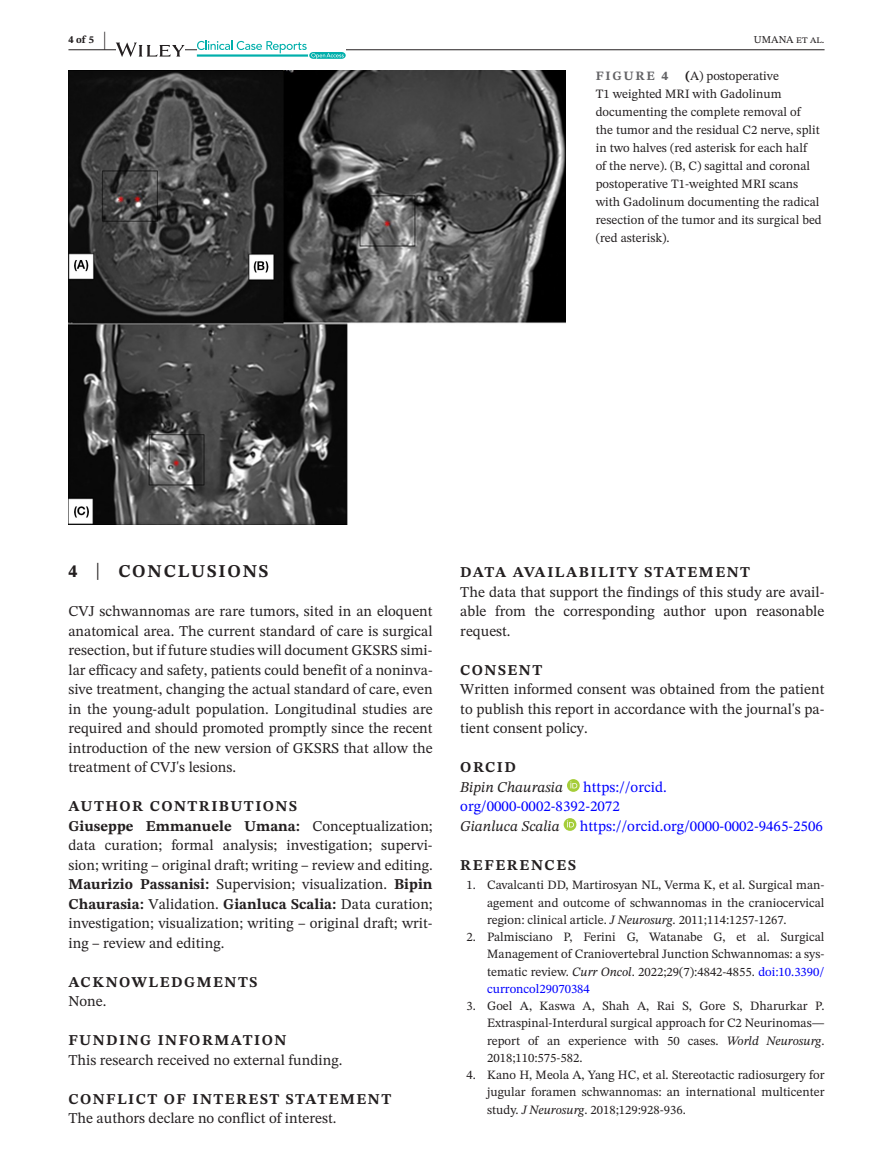
<style>
.page{position:relative;width:893px;height:1174px;background:#fff}
.page>*{position:absolute;margin:0;border:0;box-sizing:border-box;transform-origin:0 0}
.t1{font:700 18px "STIX Two Text";letter-spacing:.1em;color:#231f20}
.t2{font:15px/19.5px "STIX Two Text";color:#231f20;text-align:justify}
.t3{font:700 15px "STIX Two Text";letter-spacing:.1em;color:#231f20}
.t4{font:15px/19.5px "STIX Two Text";color:#00f}
.t5{font:italic 15px "STIX Two Text";color:#231f20}
.t6{font:12.75px/17.2px "STIX Two Text";color:#231f20;text-align:justify}
.t7{font:700 12.75px "STIX Two Text";letter-spacing:.14em;color:#636366}
.t8{font:10.5px "STIX Two Text";color:#231f20}
.t9{font:700 10.5px "STIX Two Text";color:#231f20}
.s1{font-size:21px}
.s2{font-weight:700}
.s3{font-weight:400;font-size:23.7px}
.s4{font-style:italic}
.s5{color:#00f}
</style>
<div class="page">
<hr style="left:68px;top:49px;width:756px;height:1px;background:#231f20">
<svg style="left:116px;top:43px;width:69px;height:14px"></svg>
<svg style="left:197px;top:41px;width:149px;height:18px"></svg>
<svg style="left:567px;top:779px;width:13px;height:13px"></svg>
<svg style="left:570px;top:781px;width:7px;height:7px"></svg>
<svg style="left:564px;top:818px;width:12px;height:13px"></svg>
<svg style="left:567px;top:820px;width:7px;height:7px"></svg>
<img style="left:68px;top:70px;width:498px;height:454px">
<p class="t9" style="left:68px;top:32px;width:39px">4 of 5 <span class="s1">|</span></p>
<p class="t8" style="left:754px;top:32px;width:72px">UMANA et al.</p>
<p class="t6" style="left:596px;top:66px;width:228px;line-height:18px;text-align:left;text-indent:89px"><span class="s2">(</span>A) postoperative<br>T1 weighted MRI with Gadolinum documenting the complete removal of<br>the tumor and the residual C2 nerve, split in two halves (red asterisk for each half<br>of the nerve). (B, C) sagittal and coronal postoperative T1-weighted MRI scans with Gadolinum documenting the radical resection of the tumor and its surgical bed (red asterisk).</p>
<p class="t7" style="left:596px;top:66px;width:74px">FIGURE 4</p>
<p class="t1" style="left:68px;top:558px;width:201px">4 <span class="s3">|</span> CONCLUSIONS</p>
<p class="t2" style="left:68px;top:601px;width:366px">CVJ schwannomas are rare tumors, sited in an eloquent anatomical area. The current standard of care is surgical resection, but if future studies will document GKSRS simi&shy;lar efficacy and safety, patients could benefit of a noninva&shy;sive treatment, changing the actual standard of care, even in the young-adult population. Longitudinal studies are required and should promoted promptly since the recent introduction of the new version of GKSRS that allow the treatment of CVJ's lesions.</p>
<p class="t2" style="left:68px;top:796px;width:366px;text-align:left"><span class="s2">AUTHOR CONTRIBUTIONS<br>Giuseppe Emmanuele Umana:</span> Conceptualization; data curation; formal analysis; investigation; supervi&shy;sion; writing – original draft; writing – review and editing.<br><span class="s2">Maurizio Passanisi:</span> Supervision; visualization. <span class="s2">Bipin Chaurasia:</span> Validation. <span class="s2">Gianluca Scalia:</span> Data curation; investigation; visualization; writing – original draft; writ&shy;ing – review and editing.</p>
<p class="t3" style="left:68px;top:971px;width:190px">ACKNOWLEDGMENTS</p>
<p class="t2" style="left:68px;top:991px;width:40px">None.</p>
<p class="t3" style="left:68px;top:1029px;width:219px">FUNDING INFORMATION</p>
<p class="t2" style="left:68px;top:1050px;width:275px">This research received no external funding.</p>
<p class="t3" style="left:68px;top:1088px;width:324px">CONFLICT OF INTEREST STATEMENT</p>
<p class="t2" style="left:68px;top:1108px;width:269px">The authors declare no conflict of interest.</p>
<p class="t3" style="left:460px;top:561px;width:291px">DATA AVAILABILITY STATEMENT</p>
<p class="t2" style="left:460px;top:582px;width:366px">The data that support the findings of this study are avail&shy;able from the corresponding author upon reasonable request.</p>
<p class="t3" style="left:460px;top:659px;width:83px">CONSENT</p>
<p class="t2" style="left:460px;top:679px;width:366px">Written informed consent was obtained from the patient to publish this report in accordance with the journal's pa&shy;tient consent policy.</p>
<p class="t3" style="left:460px;top:756px;width:57px">ORCID</p>
<p class="t5" style="left:460px;top:776px;width:104px">Bipin Chaurasia</p>
<p class="t4" style="left:460px;top:777px;width:208px;text-indent:123px">https://orcid. org/0000-0002-8392-2072</p>
<p class="t5" style="left:460px;top:815px;width:101px">Gianluca Scalia</p>
<p class="t4" style="left:580px;top:816px;width:244px">https://orcid.org/0000-0002-9465-2506</p>
<p class="t3" style="left:460px;top:854px;width:117px">REFERENCES</p>
<p class="t6" style="left:487px;top:876px;width:339px;text-indent:-21px">1. Cavalcanti DD, Martirosyan NL, Verma K, et al. Surgical man&shy;agement and outcome of schwannomas in the craniocervical region: clinical article. <span class="s4">J Neurosurg</span>. 2011;114:1257-1267.</p>
<p class="t6" style="left:487px;top:928px;width:339px;text-indent:-21px">2. Palmisciano P, Ferini G, Watanabe G, et al. Surgical Management of Craniovertebral Junction Schwannomas: a sys&shy;tematic review. <span class="s4">Curr Oncol</span>. 2022;29(7):4842-4855. <span class="s5">doi:10.3390/ curroncol29070384</span></p>
<p class="t6" style="left:487px;top:997px;width:339px;text-indent:-21px">3. Goel A, Kaswa A, Shah A, Rai S, Gore S, Dharurkar P.<br>Extraspinal-Interdural surgical approach for C2 Neurinomas— report of an experience with 50 cases. <span class="s4">World Neurosurg</span>.<br>2018;110:575-582.</p>
<p class="t6" style="left:487px;top:1066px;width:339px;text-indent:-21px">4. Kano H, Meola A, Yang HC, et al. Stereotactic radiosurgery for jugular foramen schwannomas: an international multicenter study. <span class="s4">J Neurosurg</span>. 2018;129:928-936.</p>
</div>
